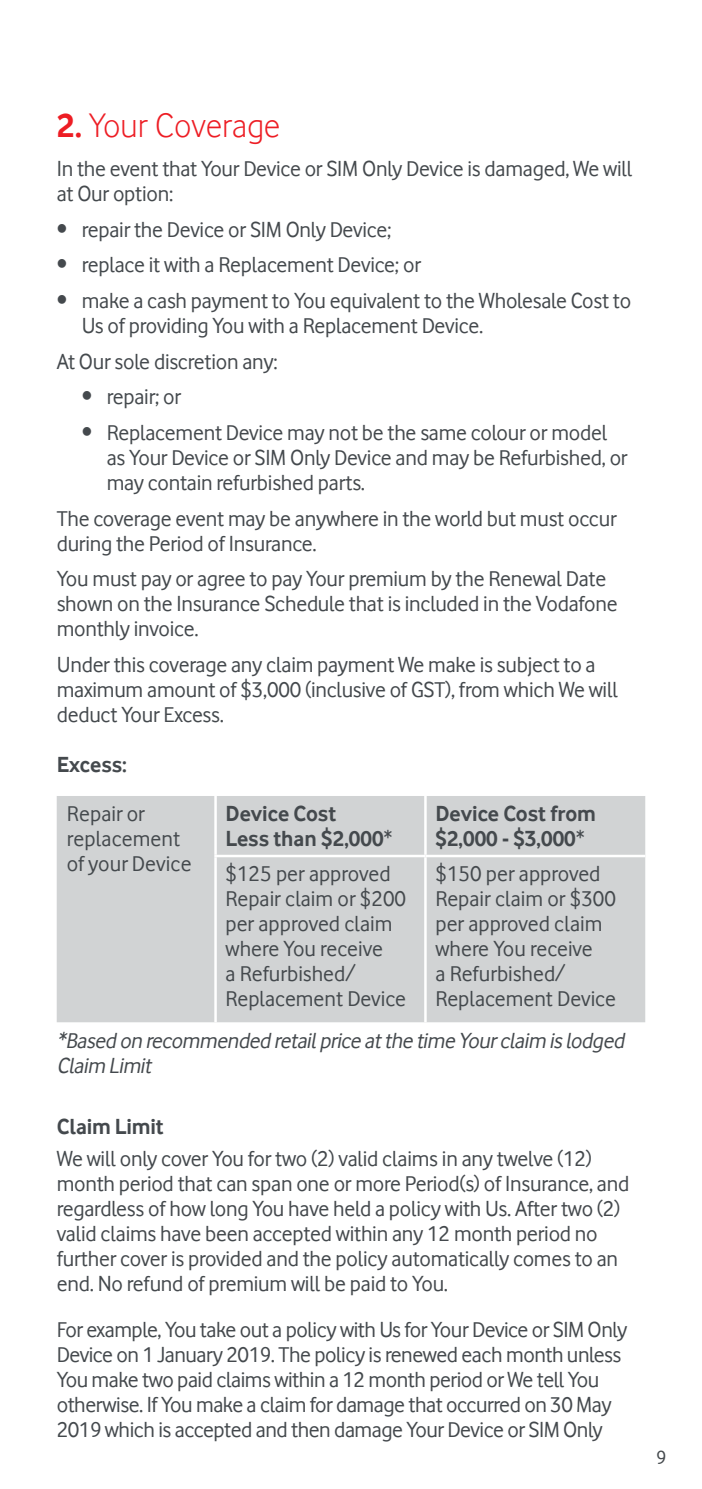
<style>
.page{position:relative;width:702px;height:1489px;background:#fff}
.page>*{position:absolute;margin:0;border:0;box-sizing:border-box;transform-origin:0 0}
.t1{font:35px "Vodafone PTY Lt";color:#ed1d24}
.t2{font:22.5px/25px "Vodafone PTY Rg";letter-spacing:-.01em;color:#44494d}
.t3{font:22.5px/25px "Vodafone PTY Bld";color:#44494d}
.t4{font:italic 22.5px/25px "Vodafone PTY Rg";letter-spacing:-.02em;color:#44494d}
.t5{font:20px "Vodafone PTY Rg";color:#44494d}
.s1{font-family:"Vodafone PTY Bld"}
.s2{font-family:"Vodafone PTY Rg"}
</style>
<div class="page">
<div style="left:57px;top:796px;width:588px;height:226px;background:#d1d3d4"></div>
<hr style="left:214px;top:796px;width:3px;height:58px;background:#fff">
<hr style="left:424px;top:796px;width:2px;height:58px;background:#fff">
<hr style="left:214px;top:854px;width:211px;height:3px;background:#fff">
<hr style="left:214px;top:857px;width:3px;height:165px;background:#fff">
<hr style="left:425px;top:854px;width:220px;height:3px;background:#fff">
<hr style="left:424px;top:857px;width:2px;height:165px;background:#fff">
<h1 class="t1" style="left:57px;top:105px;width:225px"><span class="s1">2.</span> Your Coverage</h1>
<p class="t2" style="left:57px;top:156px;width:577px">In the event that Your Device or SIM Only Device is damaged, We will at Our option:</p>
<p class="t2" style="left:57px;top:216px;width:336px">• repair the Device or SIM Only Device;</p>
<p class="t2" style="left:57px;top:252px;width:366px">• replace it with a Replacement Device; or</p>
<p class="t2" style="left:82px;top:288px;width:551px;text-indent:-25px">• make a cash payment to You equivalent to the Wholesale Cost to<br>Us of providing You with a Replacement Device.</p>
<p class="t2" style="left:57px;top:348px;width:222px">At Our sole discretion any:</p>
<p class="t2" style="left:82px;top:384px;width:101px">• repair; or</p>
<p class="t2" style="left:107px;top:420px;width:522px;text-indent:-25px">• Replacement Device may not be the same colour or model as Your Device or SIM Only Device and may be Refurbished, or may contain refurbished parts.</p>
<p class="t2" style="left:57px;top:505px;width:561px">The coverage event may be anywhere in the world but must occur during the Period of Insurance.</p>
<p class="t2" style="left:57px;top:566px;width:562px">You must pay or agree to pay Your premium by the Renewal Date shown on the Insurance Schedule that is included in the Vodafone monthly invoice.</p>
<p class="t2" style="left:57px;top:652px;width:562px">Under this coverage any claim payment We make is subject to a maximum amount of $3,000 (inclusive of GST), from which We will deduct Your Excess.</p>
<p class="t3" style="left:57px;top:751px;width:72px">Excess:</p>
<p class="t2" style="left:67px;top:800px;width:126px">Repair or replacement of your Device</p>
<p class="t3" style="left:225px;top:800px;width:169px">Device Cost<br>Less than $2,000<span class="s2">*</span></p>
<p class="t3" style="left:435px;top:800px;width:162px">Device Cost from $2,000 - $3,000<span class="s2">*</span></p>
<p class="t2" style="left:225px;top:860px;width:182px">$125 per approved<br>Repair claim or $200 per approved claim where You receive<br>a Refurbished/<br>Replacement Device</p>
<p class="t2" style="left:435px;top:860px;width:182px">$150 per approved<br>Repair claim or $300 per approved claim where You receive<br>a Refurbished/<br>Replacement Device</p>
<p class="t4" style="left:57px;top:1027px;width:569px">*Based on recommended retail price at the time Your claim is lodged<br>Claim Limit</p>
<p class="t3" style="left:57px;top:1113px;width:108px">Claim Limit</p>
<p class="t2" style="left:57px;top:1145px;width:574px">We will only cover You for two (2) valid claims in any twelve (12) month period that can span one or more Period(s) of Insurance, and regardless of how long You have held a policy with Us. After two (2) valid claims have been accepted within any 12 month period no further cover is provided and the policy automatically comes to an end. No refund of premium will be paid to You.</p>
<p class="t2" style="left:57px;top:1316px;width:572px">For example, You take out a policy with Us for Your Device or SIM Only Device on 1 January 2019. The policy is renewed each month unless You make two paid claims within a 12 month period or We tell You otherwise. If You make a claim for damage that occurred on 30 May 2019 which is accepted and then damage Your Device or SIM Only</p>
<p class="t5" style="left:656px;top:1445px;width:12px">9</p>
</div>
